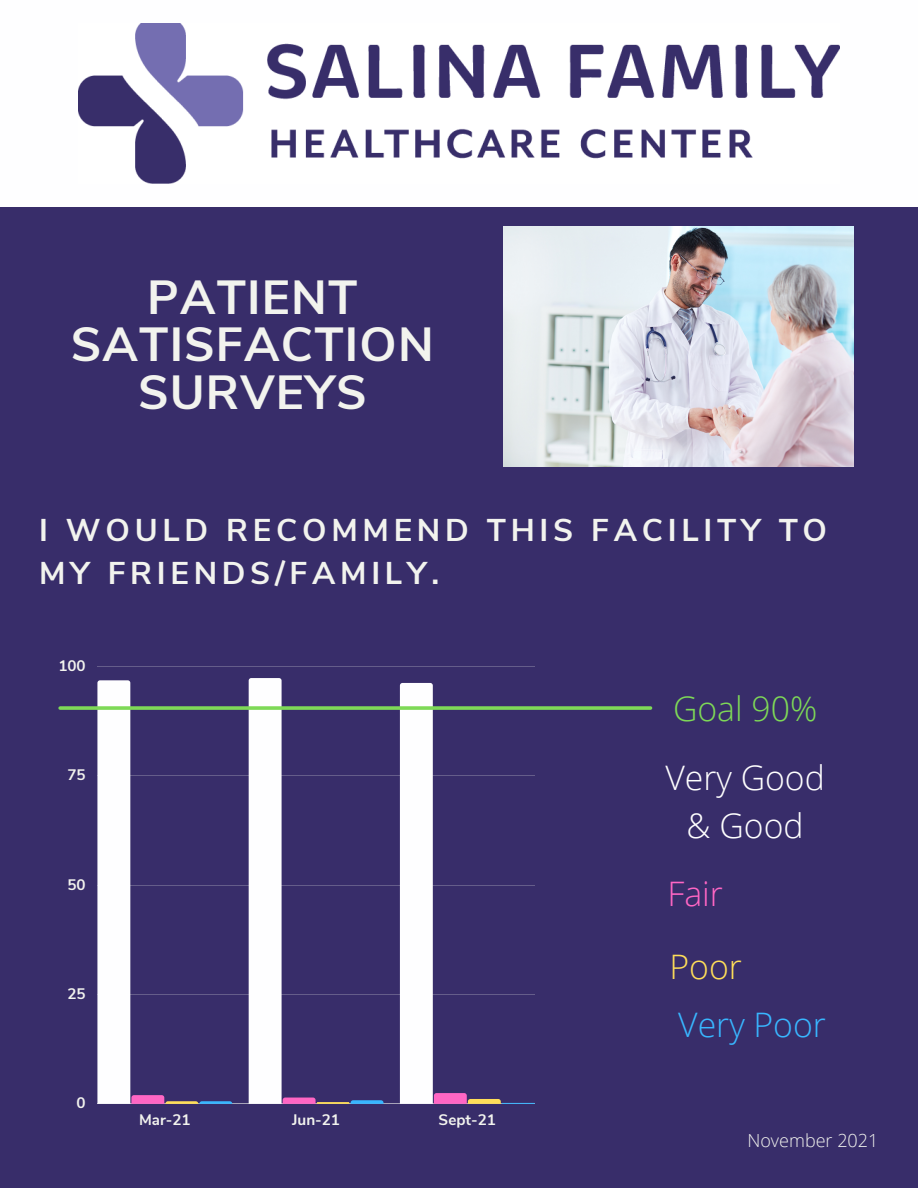
<style>
.page{position:relative;width:918px;height:1188px;background:#382d6a}
.page>*{position:absolute;margin:0;border:0;box-sizing:border-box;transform-origin:0 0}
.t1{font:700 47.85px/47.2px "Nunito Sans";letter-spacing:.025em;color:#f2f3ee;text-align:center}
.t2{font:300 33.75px/47.2px "Open Sans";color:#fff;text-align:center}
.t3{font:300 33.75px "Open Sans";color:#38b6ff}
.t4{font:300 33.75px "Open Sans";color:#7ed957}
.t5{font:300 33.75px "Open Sans";color:#ff66c4}
.t6{font:300 33.75px "Open Sans";color:#ffde59}
.t7{font:700 31.5px/43.8px "Nunito Sans";letter-spacing:.15em;color:#f2f3ee}
.t8{font:300 18px "Open Sans";color:#f2f3ee}
.t9{font:700 15.15px "Nunito Sans";color:#f2f3ee}
</style>
<div class="page">
<hr style="left:97px;top:666px;width:438px;height:1px;background:#f2f3ee">
<hr style="left:97px;top:776px;width:438px;height:1px;background:#f2f3ee">
<hr style="left:97px;top:885px;width:438px;height:1px;background:#f2f3ee">
<hr style="left:97px;top:994px;width:438px;height:1px;background:#f2f3ee">
<hr style="left:97px;top:1104px;width:438px;height:1px;background:#f2f3ee">
<svg style="left:97px;top:680px;width:135px;height:424px"></svg>
<svg style="left:249px;top:678px;width:135px;height:426px"></svg>
<svg style="left:400px;top:683px;width:135px;height:421px"></svg>
<div style="left:0;top:0;width:918px;height:207px;background:#fefeff"></div>
<img style="left:503px;top:226px;width:350px;height:241px">
<svg style="left:60px;top:706px;width:591px;height:4px;background:#7acb5a"></svg>
<img style="left:79px;top:24px;width:760px;height:159px">
<p class="t1" style="left:71px;top:275px;width:364px">PATIENT<br>SATISFACTION<br>SURVEYS</p>
<p class="t7" style="left:39px;top:508px;width:790px">I WOULD RECOMMEND THIS FACILITY TO<br>MY FRIENDS/FAMILY.</p>
<p class="t9" style="left:58px;top:656px;width:29px">100</p>
<p class="t9" style="left:67px;top:765px;width:20px">75</p>
<p class="t9" style="left:67px;top:874px;width:20px">50</p>
<p class="t9" style="left:67px;top:984px;width:20px">25</p>
<p class="t9" style="left:77px;top:1093px;width:11px">0</p>
<p class="t9" style="left:139px;top:1110px;width:53px">Mar-21</p>
<p class="t9" style="left:292px;top:1110px;width:49px">Jun-21</p>
<p class="t9" style="left:439px;top:1110px;width:59px">Sept-21</p>
<p class="t4" style="left:673px;top:685px;width:146px">Goal 90%</p>
<p class="t2" style="left:665px;top:754px;width:161px">Very Good &amp; Good</p>
<p class="t5" style="left:667px;top:870px;width:57px">Fair</p>
<p class="t6" style="left:670px;top:943px;width:74px">Poor</p>
<p class="t3" style="left:678px;top:1000px;width:149px">Very Poor</p>
<p class="t8" style="left:747px;top:1128px;width:133px">November 2021</p>
</div>
